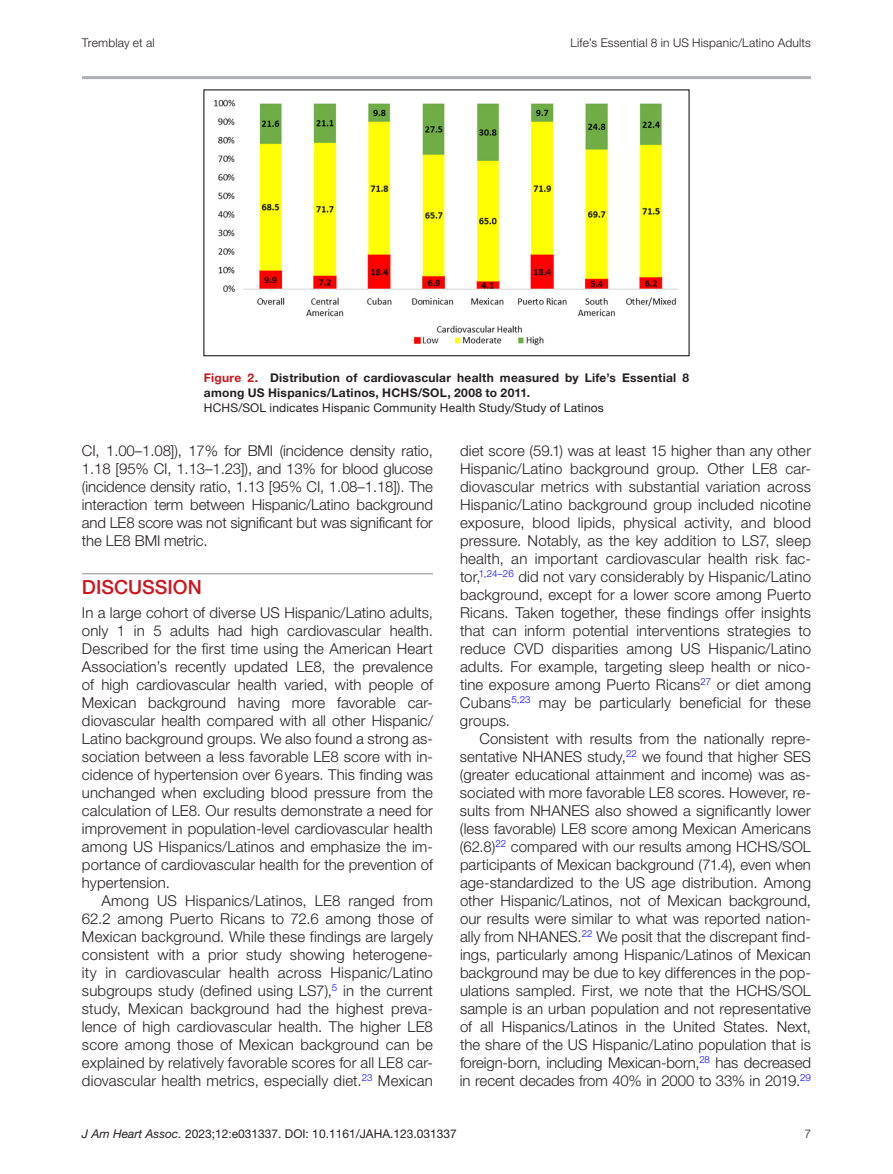
<style>
.page{position:relative;width:893px;height:1174px;background:#fff}
.page>*{position:absolute;margin:0;border:0;box-sizing:border-box;transform-origin:0 0}
.t1{font:500 19.5px "Helvetica Neue LT Std";color:#cd151d}
.t2{font:300 15px/18px "Helvetica Neue LT Std";color:#231f20;text-align:justify}
.t3{font:12px "Helvetica Neue LT Std";letter-spacing:.01em;color:#231f20}
.t4{font:700 12px/15px "Helvetica Neue LT Std";letter-spacing:.02em;color:#231f20}
.t5{font:300 12px "Helvetica Neue LT Std";letter-spacing:.015em;color:#231f20}
.s1{color:#cd151d}
.s2{font-style:italic}
</style>
<div class="page">
<hr style="left:82px;top:573px;width:351px;height:1px;background:#aeafb3">
<img style="left:214px;top:99px;width:464px;height:247px">
<div style="left:203px;top:89px;width:487px;height:267px;border:1px solid #231f20"></div>
<hr style="left:82px;top:76px;width:729px;height:3px;background:#aeafb3">
<p class="t5" style="left:82px;top:35px;width:74px">Tremblay et al</p>
<p class="t5" style="left:570px;top:35px;width:242px">Life’s Essential 8 in US Hispanic/Latino Adults</p>
<p class="t4" style="left:204px;top:370px;width:487px"><span class="s1">Figure 2.</span> Distribution of cardiovascular health measured by Life’s Essential 8 among US Hispanics/Latinos, HCHS/SOL, 2008 to 2011.</p>
<p class="t3" style="left:204px;top:401px;width:401px">HCHS/SOL indicates Hispanic Community Health Study/Study of Latinos</p>
<p class="t2" style="left:82px;top:441px;width:352px">CI, 1.00–1.08]), 17% for BMI (incidence density ratio, 1.18 [95% CI, 1.13–1.23]), and 13% for blood glucose (incidence density ratio, 1.13 [95% CI, 1.08–1.18]). The interaction term between Hispanic/Latino background and LE8 score was not significant but was significant for the LE8 BMI metric.</p>
<h1 class="t1" style="left:82px;top:575px;width:121px">DISCUSSION</h1>
<p class="t2" style="left:82px;top:603px;width:353px">In a large cohort of diverse US Hispanic/Latino adults, only 1 in 5 adults had high cardiovascular health.<br>Described for the first time using the American Heart Association’s recently updated LE8, the prevalence of high cardiovascular health varied, with people of Mexican background having more favorable car&shy;diovascular health compared with all other Hispanic/ Latino background groups. We also found a strong as&shy;sociation between a less favorable LE8 score with in&shy;cidence of hypertension over 6years. This finding was unchanged when excluding blood pressure from the calculation of LE8. Our results demonstrate a need for improvement in population-level cardiovascular health among US Hispanics/Latinos and emphasize the im&shy;portance of cardiovascular health for the prevention of hypertension.</p>
<p class="t2" style="left:82px;top:891px;width:353px;text-indent:20px">Among US Hispanics/Latinos, LE8 ranged from 62.2 among Puerto Ricans to 72.6 among those of Mexican background. While these findings are largely consistent with a prior study showing heterogene&shy;ity in cardiovascular health across Hispanic/Latino subgroups study (defined using LS7),<sup>5</sup> in the current study, Mexican background had the highest preva&shy;lence of high cardiovascular health. The higher LE8 score among those of Mexican background can be explained by relatively favorable scores for all LE8 car&shy;diovascular health metrics, especially diet.<sup>23</sup> Mexican</p>
<p class="t2" style="left:460px;top:441px;width:353px">diet score (59.1) was at least 15 higher than any other Hispanic/Latino background group. Other LE8 car&shy;diovascular metrics with substantial variation across Hispanic/Latino background group included nicotine exposure, blood lipids, physical activity, and blood pressure. Notably, as the key addition to LS7, sleep health, an important cardiovascular health risk fac&shy;tor,<sup>1,24–26</sup> did not vary considerably by Hispanic/Latino background, except for a lower score among Puerto Ricans. Taken together, these findings offer insights that can inform potential interventions strategies to reduce CVD disparities among US Hispanic/Latino adults. For example, targeting sleep health or nico&shy;tine exposure among Puerto Ricans<sup>27</sup> or diet among Cubans<sup>5,23</sup> may be particularly beneficial for these groups.</p>
<p class="t2" style="left:460px;top:729px;width:353px;text-indent:20px">Consistent with results from the nationally repre&shy;sentative NHANES study,<sup>22</sup> we found that higher SES (greater educational attainment and income) was as&shy;sociated with more favorable LE8 scores. However, re&shy;sults from NHANES also showed a significantly lower (less favorable) LE8 score among Mexican Americans (62.8)<sup>22</sup> compared with our results among HCHS/SOL participants of Mexican background (71.4), even when age-standardized to the US age distribution. Among other Hispanic/Latinos, not of Mexican background, our results were similar to what was reported nation&shy;ally from NHANES.<sup>22</sup> We posit that the discrepant find&shy;ings, particularly among Hispanic/Latinos of Mexican background may be due to key differences in the pop&shy;ulations sampled. First, we note that the HCHS/SOL sample is an urban population and not representative of all Hispanics/Latinos in the United States. Next, the share of the US Hispanic/Latino population that is foreign-born, including Mexican-born,<sup>28</sup> has decreased in recent decades from 40% in 2000 to 33% in 2019.<sup>29</sup></p>
<p class="t3" style="left:82px;top:1126px;width:376px"><span class="s2">J Am Heart Assoc.</span> 2023;12:e031337. DOI: 10.1161/JAHA.123.031337</p>
<p class="t5" style="left:804px;top:1126px;width:8px">7</p>
</div>
